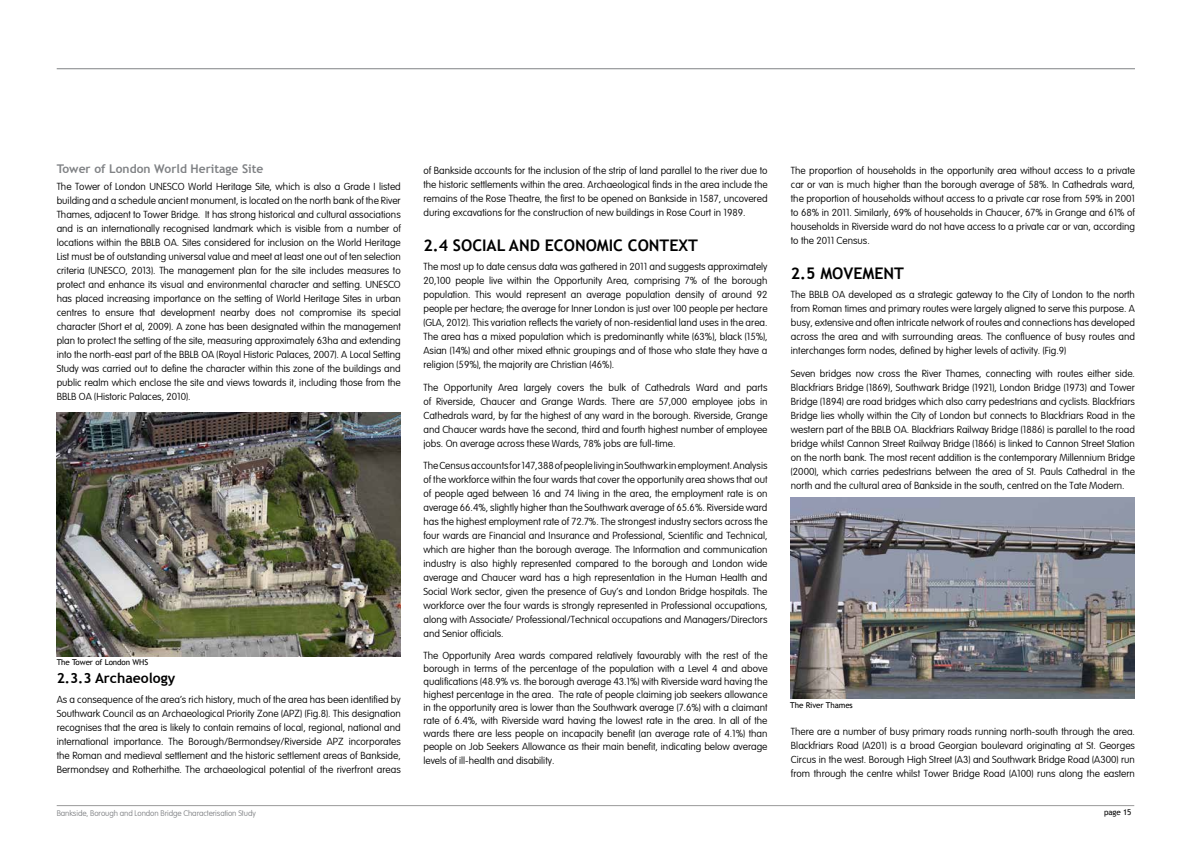
<style>
.page{position:relative;width:1191px;height:842px;background:#fff}
.page>*{position:absolute;margin:0;border:0;box-sizing:border-box;transform-origin:0 0}
.t1{font:700 16px "Trebuchet MS";color:#000}
.t2{font:700 14px "Trebuchet MS";color:#000}
.t3{font:700 12px "Trebuchet MS";color:#808285}
.t4{font:100 10px/14px "VAG Roundedthin";color:#000;text-align:justify}
.t5{font:100 8px "VAG Roundedthin";letter-spacing:-.01em;color:#808285}
.t6{font:8px "Trebuchet MS";letter-spacing:-.01em;color:#000}
</style>
<div class="page">
<hr style="left:57px;top:68px;width:1078px;height:1px;background:#808285">
<hr style="left:57px;top:805px;width:1077px;height:1px;background:#999">
<img style="left:57px;top:413px;width:344px;height:244px">
<img style="left:790px;top:497px;width:344px;height:202px">
<p class="t3" style="left:57px;top:161px;width:208px">Tower of London World Heritage Site</p>
<p class="t4" style="left:57px;top:180px;width:345px">The Tower of London UNESCO World Heritage Site, which is also a Grade I listed building and a schedule ancient monument, is located on the north bank of the River Thames, adjacent to Tower Bridge. It has strong historical and cultural associations and is an internationally recognised landmark which is visible from a number of locations within the BBLB OA. Sites considered for inclusion on the World Heritage List must be of outstanding universal value and meet at least one out of ten selection criteria (UNESCO, 2013). The management plan for the site includes measures to protect and enhance its visual and environmental character and setting. UNESCO has placed increasing importance on the setting of World Heritage Sites in urban centres to ensure that development nearby does not compromise its special character (Short et al, 2009). A zone has been designated within the management plan to protect the setting of the site, measuring approximately 63ha and extending into the north-east part of the BBLB OA (Royal Historic Palaces, 2007). A Local Setting Study was carried out to define the character within this zone of the buildings and public realm which enclose the site and views towards it, including those from the BBLB OA (Historic Palaces, 2010).</p>
<p class="t6" style="left:57px;top:658px;width:93px">The Tower of London WHS</p>
<h2 class="t2" style="left:57px;top:669px;width:120px">2.3.3 Archaeology</h2>
<p class="t4" style="left:57px;top:692px;width:345px">As a consequence of the area’s rich history, much of the area has been identified by Southwark Council as an Archaeological Priority Zone (APZ) (Fig.8). This designation recognises that the area is likely to contain remains of local, regional, national and international importance. The Borough/Bermondsey/Riverside APZ incorporates the Roman and medieval settlement and the historic settlement areas of Bankside, Bermondsey and Rotherhithe. The archaeological potential of the riverfront areas</p>
<p class="t4" style="left:423px;top:163px;width:345px">of Bankside accounts for the inclusion of the strip of land parallel to the river due to the historic settlements within the area. Archaeological finds in the area include the remains of the Rose Theatre, the first to be opened on Bankside in 1587, uncovered during excavations for the construction of new buildings in Rose Court in 1989.</p>
<h1 class="t1" style="left:423px;top:235px;width:97px">2.4 Social and</h1>
<h1 class="t1" style="left:545px;top:235px;width:30px">Economi</h1>
<h1 class="t1" style="left:613px;top:235px;width:26px">c Conte</h1>
<h1 class="t1" style="left:678px;top:235px;width:17px">xt</h1>
<p class="t4" style="left:423px;top:260px;width:345px">The most up to date census data was gathered in 2011 and suggests approximately 20,100 people live within the Opportunity Area, comprising 7% of the borough population. This would represent an average population density of around 92 people per hectare; the average for Inner London is just over 100 people per hectare (GLA, 2012). This variation reflects the variety of non-residential land uses in the area.<br>The area has a mixed population which is predominantly white (63%), black (15%), Asian (14%) and other mixed ethnic groupings and of those who state they have a religion (59%), the majority are Christian (46%).</p>
<p class="t4" style="left:423px;top:380px;width:345px">The Opportunity Area largely covers the bulk of Cathedrals Ward and parts of Riverside, Chaucer and Grange Wards. There are 57,000 employee jobs in Cathedrals ward, by far the highest of any ward in the borough. Riverside, Grange and Chaucer wards have the second, third and fourth highest number of employee jobs. On average across these Wards, 78% jobs are full-time.</p>
<p class="t4" style="left:423px;top:459px;width:345px">The Census accounts for 147,388 of people living in Southwark in employment. Analysis of the workforce within the four wards that cover the opportunity area shows that out of people aged between 16 and 74 living in the area, the employment rate is on average 66.4%, slightly higher than the Southwark average of 65.6%. Riverside ward has the highest employment rate of 72.7%. The strongest industry sectors across the four wards are Financial and Insurance and Professional, Scientific and Technical, which are higher than the borough average. The Information and communication industry is also highly represented compared to the borough and London wide average and Chaucer ward has a high representation in the Human Health and Social Work sector, given the presence of Guy’s and London Bridge hospitals. The workforce over the four wards is strongly represented in Professional occupations, along with Associate/ Professional/Technical occupations and Managers/Directors and Senior officials.</p>
<p class="t4" style="left:423px;top:649px;width:345px;line-height:13px">The Opportunity Area wards compared relatively favourably with the rest of the borough in terms of the percentage of the population with a Level 4 and above qualifications (48.9% vs. the borough average 43.1%) with Riverside ward having the highest percentage in the area. The rate of people claiming job seekers allowance in the opportunity area is lower than the Southwark average (7.6%) with a claimant rate of 6.4%, with Riverside ward having the lowest rate in the area. In all of the wards there are less people on incapacity benefit (an average rate of 4.1%) than people on Job Seekers Allowance as their main benefit, indicating below average</p>
<p class="t4" style="left:423px;top:753px;width:132px">levels of ill-health and disability.</p>
<p class="t4" style="left:791px;top:163px;width:345px">The proportion of households in the opportunity area without access to a private car or van is much higher than the borough average of 58%. In Cathedrals ward, the proportion of households without access to a private car rose from 59% in 2001 to 68% in 2011. Similarly, 69% of households in Chaucer, 67% in Grange and 61% of households in Riverside ward do not have access to a private car or van, according to the 2011 Census.</p>
<h1 class="t1" style="left:791px;top:263px;width:53px">2.5 Movement</h1>
<p class="t4" style="left:791px;top:288px;width:345px">The BBLB OA developed as a strategic gateway to the City of London to the north from Roman times and primary routes were largely aligned to serve this purpose. A busy, extensive and often intricate network of routes and connections has developed across the area and with surrounding areas. The confluence of busy routes and interchanges form nodes, defined by higher levels of activity. (Fig.9)</p>
<p class="t4" style="left:791px;top:366px;width:345px">Seven bridges now cross the River Thames, connecting with routes either side.<br>Blackfriars Bridge (1869), Southwark Bridge (1921), London Bridge (1973) and Tower Bridge (1894) are road bridges which also carry pedestrians and cyclists. Blackfriars Bridge lies wholly within the City of London but connects to Blackfriars Road in the western part of the BBLB OA. Blackfriars Railway Bridge (1886) is parallel to the road bridge whilst Cannon Street Railway Bridge (1866) is linked to Cannon Street Station on the north bank. The most recent addition is the contemporary Millennium Bridge (2000), which carries pedestrians between the area of St. Pauls Cathedral in the north and the cultural area of Bankside in the south, centred on the Tate Modern.</p>
<p class="t6" style="left:790px;top:700px;width:64px">The River Thames</p>
<p class="t4" style="left:791px;top:725px;width:345px">There are a number of busy primary roads running north-south through the area.<br>Blackfriars Road (A201) is a broad Georgian boulevard originating at St. Georges Circus in the west. Borough High Street (A3) and Southwark Bridge Road (A300) run from through the centre whilst Tower Bridge Road (A100) runs along the eastern</p>
<p class="t5" style="left:57px;top:809px;width:201px">Bankside, Borough and London Bridge Characterisation Study</p>
<p class="t6" style="left:1104px;top:807px;width:29px">page 15</p>
</div>
